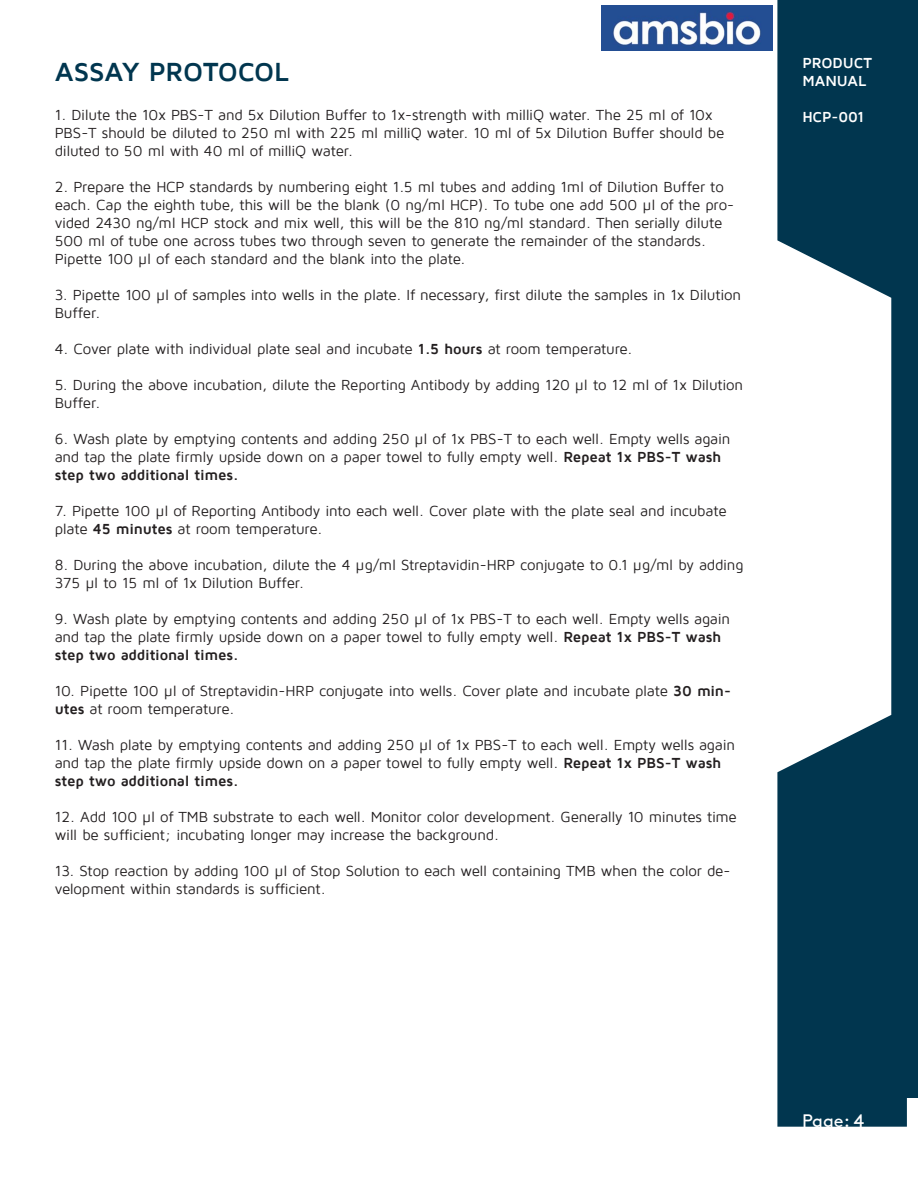
<style>
.page{position:relative;width:918px;height:1188px;background:#fff}
.page>*{position:absolute;margin:0;border:0;box-sizing:border-box;transform-origin:0 0}
.Headers{font:700 27px "Maven Pro";letter-spacing:-.015em;color:#01364f}
.t1{font:18px "Brown";color:#fff}
.t2{font:15px/18px "Maven Pro";letter-spacing:-.015em;color:#231f20}
.t3{font:700 15px/18px "Maven Pro";letter-spacing:-.01em;color:#fff}
.s1{font-weight:700}
</style>
<div class="page">
<svg style="left:777px;top:0;width:136px;height:1127px;fill:#01364f"></svg>
<div style="left:913px;top:0;width:5px;height:1098px;background:#01364f"></div>
<div style="left:779px;top:856px;width:139px;height:242px;background:#01364f"></div>
<img style="left:601px;top:5px;width:172px;height:45px">
<p class="Headers" style="left:55px;top:57px;width:236px">ASSAY PROTOCOL</p>
<p class="t2" style="left:55px;top:107px;width:671px">1. Dilute the 10x PBS-T and 5x Dilution Buffer to 1x-strength with milliQ water. The 25 ml of 10x<br>PBS-T should be diluted to 250 ml with 225 ml milliQ water. 10 ml of 5x Dilution Buffer should be diluted to 50 ml with 40 ml of milliQ water.</p>
<p class="t2" style="left:55px;top:179px;width:681px">2. Prepare the HCP standards by numbering eight 1.5 ml tubes and adding 1ml of Dilution Buffer to each. Cap the eighth tube, this will be the blank (0 ng/ml HCP). To tube one add 500 μl of the pro&shy;vided 2430 ng/ml HCP stock and mix well, this will be the 810 ng/ml standard. Then serially dilute 500 ml of tube one across tubes two through seven to generate the remainder of the standards.<br>Pipette 100 μl of each standard and the blank into the plate.</p>
<p class="t2" style="left:55px;top:287px;width:688px">3. Pipette 100 μl of samples into wells in the plate. If necessary, first dilute the samples in 1x Dilution<br>Buffer.</p>
<p class="t2" style="left:55px;top:341px;width:579px">4. Cover plate with individual plate seal and incubate <span class="s1">1.5 hours</span> at room temperature.</p>
<p class="t2" style="left:55px;top:377px;width:690px">5. During the above incubation, dilute the Reporting Antibody by adding 120 μl to 12 ml of 1x Dilution<br>Buffer.</p>
<p class="t2" style="left:55px;top:431px;width:677px">6. Wash plate by emptying contents and adding 250 μl of 1x PBS-T to each well. Empty wells again and tap the plate firmly upside down on a paper towel to fully empty well. <span class="s1">Repeat 1x PBS-T wash step two additional times.</span></p>
<p class="t2" style="left:55px;top:503px;width:674px">7. Pipette 100 μl of Reporting Antibody into each well. Cover plate with the plate seal and incubate plate <span class="s1">45 minutes</span> at room temperature.</p>
<p class="t2" style="left:55px;top:557px;width:690px">8. During the above incubation, dilute the 4 μg/ml Streptavidin-HRP conjugate to 0.1 μg/ml by adding<br>375 μl to 15 ml of 1x Dilution Buffer.</p>
<p class="t2" style="left:55px;top:611px;width:677px">9. Wash plate by emptying contents and adding 250 μl of 1x PBS-T to each well. Empty wells again and tap the plate firmly upside down on a paper towel to fully empty well. <span class="s1">Repeat 1x PBS-T wash step two additional times.</span></p>
<p class="t2" style="left:55px;top:683px;width:678px">10. Pipette 100 μl of Streptavidin-HRP conjugate into wells. Cover plate and incubate plate <span class="s1">30 min&shy;utes</span> at room temperature.</p>
<p class="t2" style="left:55px;top:737px;width:682px">11. Wash plate by emptying contents and adding 250 μl of 1x PBS-T to each well. Empty wells again and tap the plate firmly upside down on a paper towel to fully empty well. <span class="s1">Repeat 1x PBS-T wash step two additional times.</span></p>
<p class="t2" style="left:55px;top:809px;width:684px">12. Add 100 μl of TMB substrate to each well. Monitor color development. Generally 10 minutes time will be sufficient; incubating longer may increase the background.</p>
<p class="t2" style="left:55px;top:863px;width:677px">13. Stop reaction by adding 100 μl of Stop Solution to each well containing TMB when the color de&shy;velopment within standards is sufficient.</p>
<p class="t3" style="left:802px;top:55px;width:71px">PRODUCT<br>MANUAL</p>
<p class="t3" style="left:802px;top:109px;width:64px">HCP-001</p>
<p class="t1" style="left:802px;top:1111px;width:63px">Page: 4</p>
</div>
